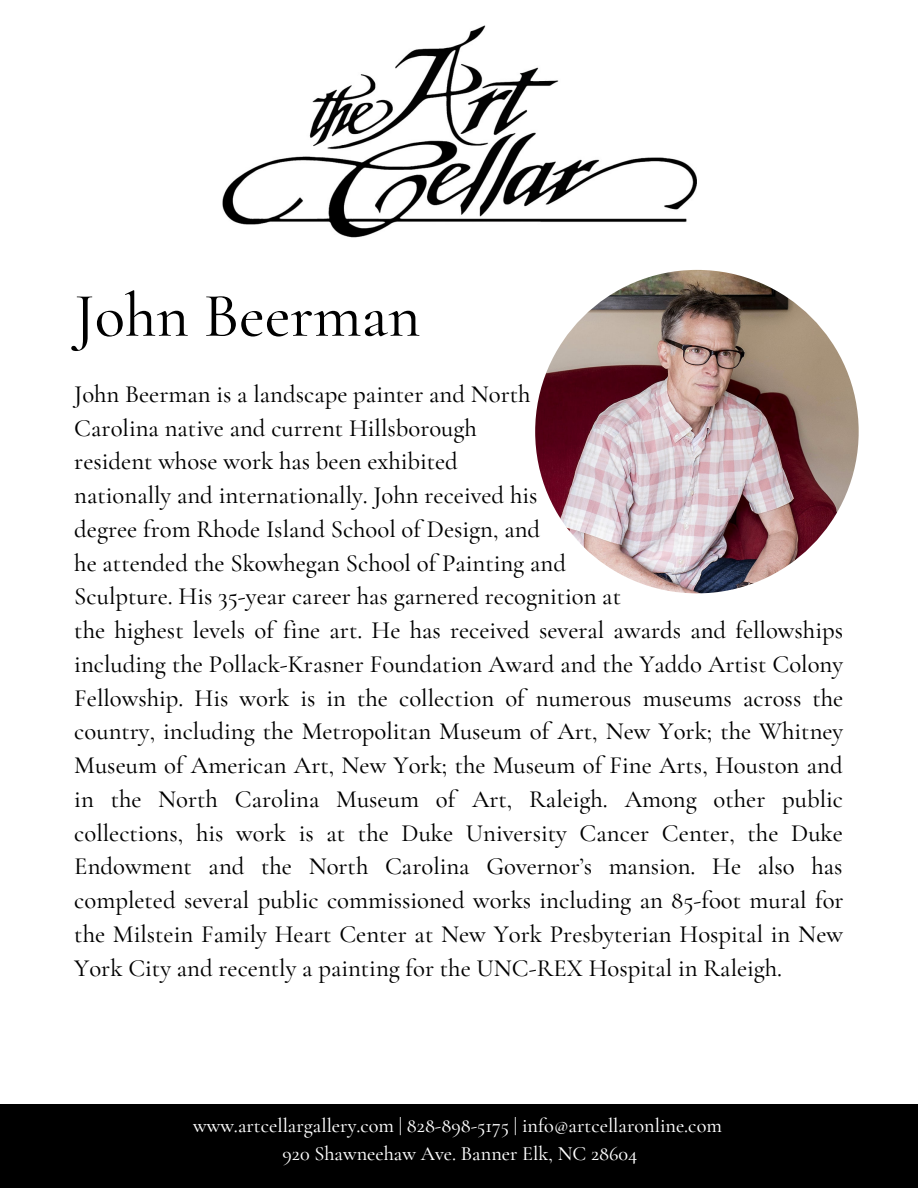
<style>
.page{position:relative;width:918px;height:1188px;background:#fff}
.page>*{position:absolute;margin:0;border:0;box-sizing:border-box;transform-origin:0 0}
.t1{font:500 62.85px "Cormorant Garamond";color:#000}
.t2{font:500 24.75px/33.8px "Cormorant Garamond";color:#000;text-align:justify}
.t3{font:500 20.25px "Cormorant Garamond";color:#fff}
</style>
<div class="page">
<img style="left:223px;top:25px;width:473px;height:213px">
<img style="left:535px;top:270px;width:324px;height:323px;border-radius:50%">
<div style="left:0;top:1105px;width:918px;height:83px;background:#000"></div>
<p class="t1" style="left:74px;top:278px;width:348px">John Beerman</p>
<p class="t2" style="left:74px;top:377px;width:458px">John Beerman is a landscape painter and North</p>
<p class="t2" style="left:74px;top:411px;width:404px">Carolina native and current Hillsborough</p>
<p class="t2" style="left:74px;top:445px;width:385px">resident whose work has been exhibited</p>
<p class="t2" style="left:74px;top:478px;width:465px">nationally and internationally. John received his</p>
<p class="t2" style="left:74px;top:512px;width:467px">degree from Rhode Island School of Design, and</p>
<p class="t2" style="left:74px;top:546px;width:493px">he attended the Skowhegan School of Painting and</p>
<p class="t2" style="left:74px;top:580px;width:548px">Sculpture. His 35-year career has garnered recognition at</p>
<p class="t2" style="left:74px;top:613px;width:771px">the highest levels of fine art. He has received several awards and fellowships including the Pollack-Krasner Foundation Award and the Yaddo Artist Colony Fellowship. His work is in the collection of numerous museums across the country, including the Metropolitan Museum of Art, New York; the Whitney Museum of American Art, New York; the Museum of Fine Arts, Houston and in the North Carolina Museum of Art, Raleigh. Among other public collections, his work is at the Duke University Cancer Center, the Duke Endowment and the North Carolina Governor’s mansion. He also has completed several public commissioned works including an 85-foot mural for the Milstein Family Heart Center at New York Presbyterian Hospital in New York City and recently a painting for the UNC-REX Hospital in Raleigh.</p>
<p class="t3" style="left:193px;top:1113px;width:530px">www.artcellargallery.com | 828-898-5175 | info@artcellaronline.com</p>
<p class="t3" style="left:282px;top:1141px;width:356px">920 Shawneehaw Ave. Banner Elk, NC 28604</p>
</div>
